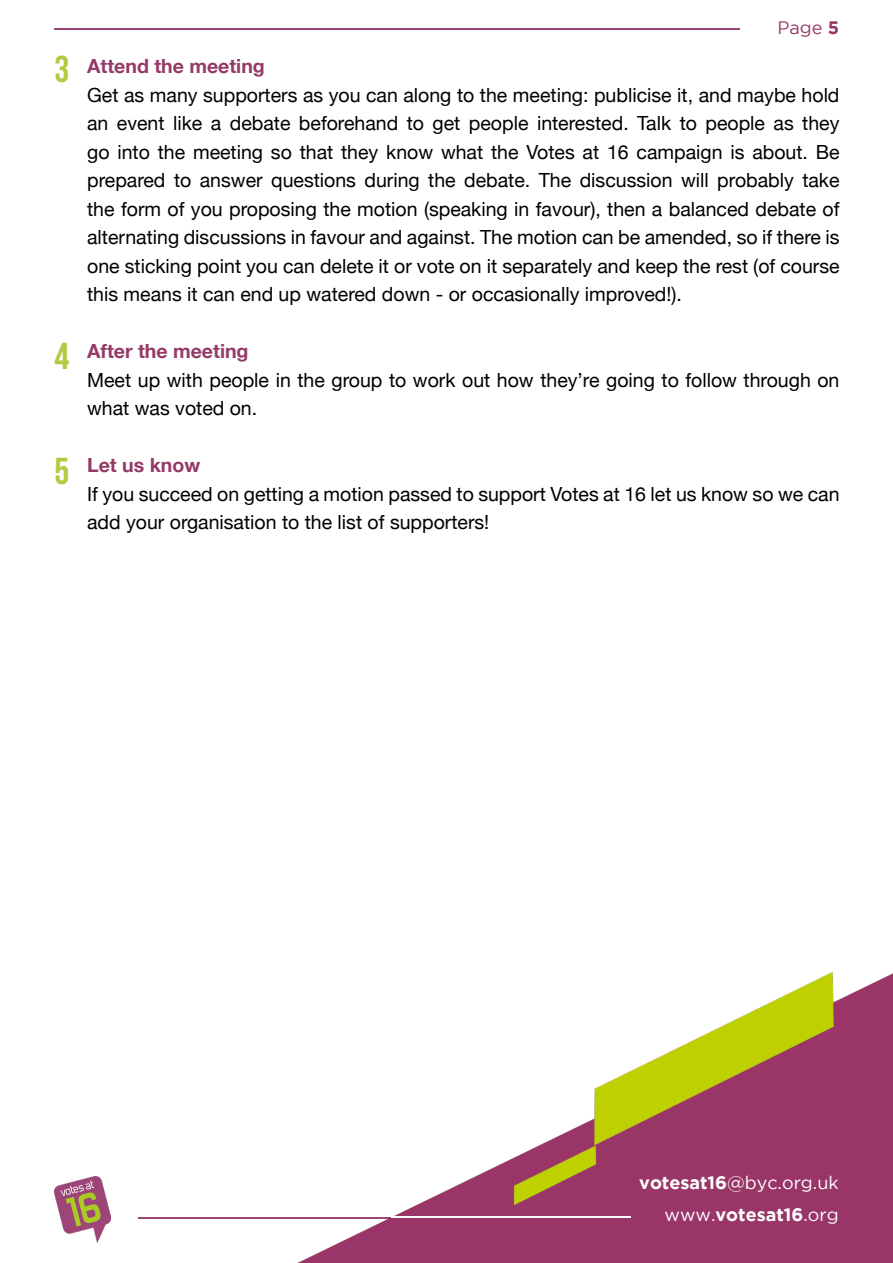
<style>
.page{position:relative;width:893px;height:1263px;background:#fff}
.page>*{position:absolute;margin:0;border:0;box-sizing:border-box;transform-origin:0 0}
.t1{font:37.5px "Bebas Neue";color:#afcc43}
.t2{font:19.5px/28.5px "Helvetica Neue";color:#000}
.t3{font:700 19.5px "Helvetica Neue";color:#943a66}
.t4{font:18px/31.5px "Gotham";color:#fff;text-align:right}
.t5{font:18px "Gotham";color:#993767}
.s1{font-weight:700}
</style>
<div class="page">
<hr style="left:54px;top:28px;width:685px;height:1px;background:#9d4779">
<img style="left:54px;top:1177px;width:35px;height:57px">
<img style="left:89px;top:972px;width:804px;height:291px">
<hr style="left:391px;top:1216px;width:240px;height:1px;background:#fff">
<h1 class="t1" style="left:54px;top:49px;width:16px">3</h1>
<h1 class="t1" style="left:54px;top:335px;width:16px">4</h1>
<h1 class="t1" style="left:54px;top:451px;width:16px">5</h1>
<p class="t5" style="left:777px;top:17px;width:63px">Page <span class="s1">5</span></p>
<p class="t3" style="left:87px;top:51px;width:179px">Attend the meeting</p>
<p class="t2" style="left:87px;top:81px;width:754px;text-align:justify">Get as many supporters as you can along to the meeting: publicise it, and maybe hold an event like a debate beforehand to get people interested. Talk to people as they go into the meeting so that they know what the Votes at 16 campaign is about. Be prepared to answer questions during the debate. The discussion will probably take the form of you proposing the motion (speaking in favour), then a balanced debate of alternating discussions in favour and against. The motion can be amended, so if there is one sticking point you can delete it or vote on it separately and keep the rest (of course this means it can end up watered down - or occasionally improved!).</p>
<p class="t3" style="left:87px;top:336px;width:163px">After the meeting</p>
<p class="t2" style="left:87px;top:367px;width:754px">Meet up with people in the group to work out how they’re going to follow through on what was voted on.</p>
<p class="t3" style="left:87px;top:450px;width:115px">Let us know</p>
<p class="t2" style="left:87px;top:481px;width:754px">If you succeed on getting a motion passed to support Votes at 16 let us know so we can add your organisation to the list of supporters!</p>
<p class="t4" style="left:639px;top:1167px;width:201px"><span class="s1">votesat16</span>@byc.org.uk www.<span class="s1">votesat16</span>.org</p>
</div>
